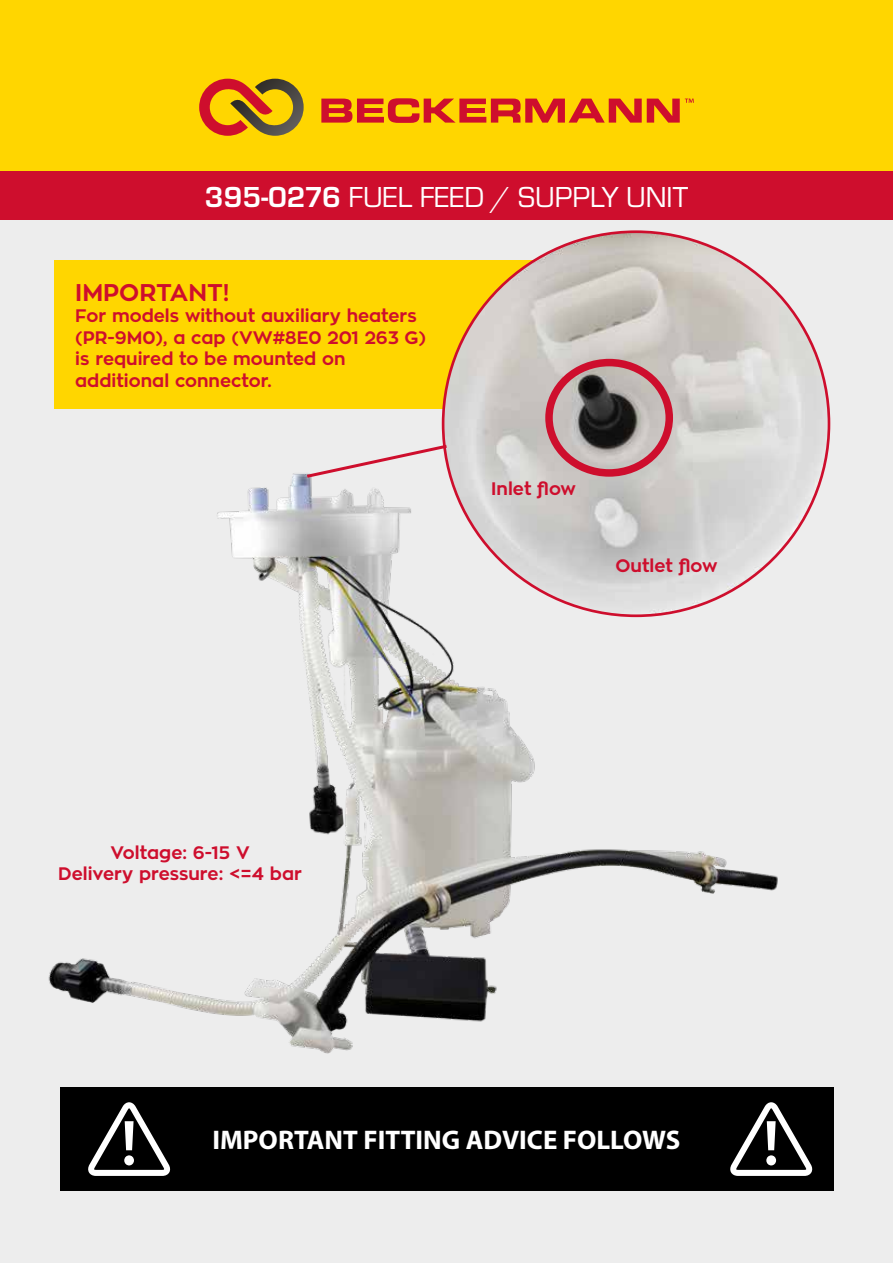
<style>
.page{position:relative;width:893px;height:1263px;background:#fff}
.page>*{position:absolute;margin:0;border:0;box-sizing:border-box;transform-origin:0 0}
.t1{font:30px "Eurostile T";color:#fff}
.t2{font:700 27px "Myriad Pro";color:#fff}
.t3{font:700 24px "Zona Pro";color:#ce0e2d}
.t4{font:700 18px/21.6px "Zona Pro";color:#ce0e2d}
.s1{font-weight:700}
</style>
<div class="page">
<div style="left:0;top:0;width:893px;height:176px;background:#ffd600"></div>
<div style="left:0;top:179px;width:893px;height:1084px;background:#ededed"></div>
<div style="left:0;top:171px;width:893px;height:49px;background:#ce0e2d"></div>
<div style="left:60px;top:1087px;width:773px;height:104px;background:#000"></div>
<svg style="left:88px;top:1102px;width:83px;height:74px"></svg>
<svg style="left:730px;top:1102px;width:83px;height:74px"></svg>
<svg style="left:199px;top:79px;width:105px;height:57px"></svg>
<svg style="left:321px;top:98px;width:373px;height:25px"></svg>
<div style="left:54px;top:260px;width:495px;height:148px;background:#ffd600"></div>
<img style="left:48px;top:437px;width:730px;height:617px">
<img style="left:443px;top:232px;width:386px;height:384px">
<svg style="left:304px;top:443px;width:146px;height:37px"></svg>
<div style="left:545px;top:359px;width:128px;height:118px;border:8px solid #ce0e2d;border-radius:50%"></div>
<h1 class="t1" style="left:205px;top:181px;width:485px"><span class="s1">395-0276</span> FUEL FEED / SUPPLY UNIT</h1>
<h3 class="t3" style="left:75px;top:276px;width:156px">IMPORTANT!</h3>
<p class="t4" style="left:75px;top:305px;width:352px">For models without auxiliary heaters (PR-9M0), a cap (VW#8E0 201 263 G) is required to be mounted on additional connector.</p>
<p class="t4" style="left:491px;top:478px;width:86px">Inlet flow</p>
<p class="t4" style="left:615px;top:555px;width:104px">Outlet flow</p>
<p class="t4" style="left:58px;top:841px;width:245px;text-align:center">Voltage: 6-15 V<br>Delivery pressure: &lt;=4 bar</p>
<h2 class="t2" style="left:212px;top:1122px;width:470px">IMPORTANT FITTING ADVICE FOLLOWS</h2>
</div>
